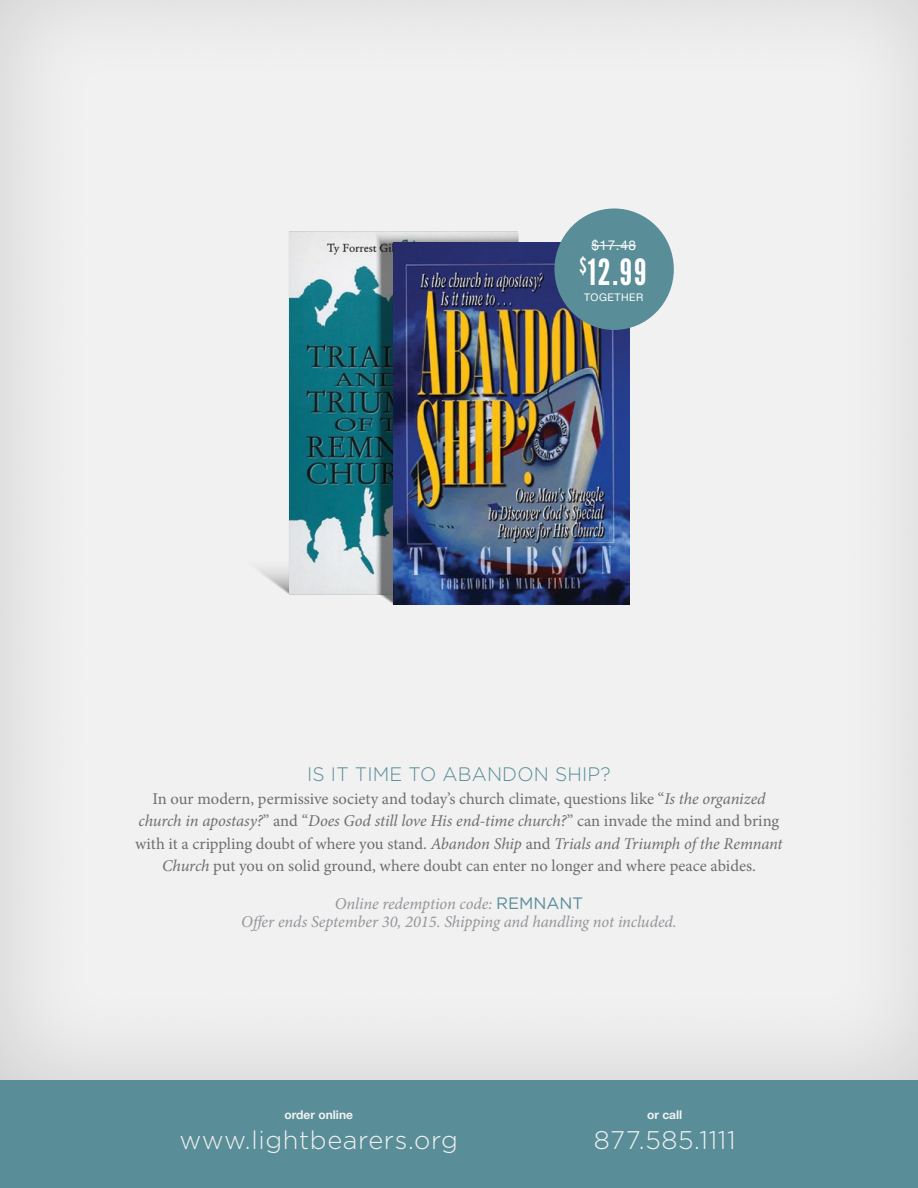
<style>
.page{position:relative;width:918px;height:1188px;background:#fff}
.page>*{position:absolute;margin:0;border:0;box-sizing:border-box;transform-origin:0 0}
.t1{font:36px "League Gothic";color:#fff}
.t2{font:300 25.5px "Gotham";letter-spacing:.025em;color:#f1f1f2}
.t3{font:300 19.5px "Gotham";letter-spacing:.01em;color:#598d97}
.t4{font:16.5px/22.5px "Minion Pro";letter-spacing:-.005em;color:#6d6e71;text-align:center}
.t5{font:italic 16.5px/18px "Minion Pro";letter-spacing:-.005em;color:#939598;text-align:center}
.t6{font:13.5px "Helvetica Neue";color:#fff}
.t7{font:700 12px "Helvetica Neue";color:#f1f1f2}
.t8{font:10.5px "Helvetica Neue";letter-spacing:.05em;color:#fff}
.s1{font-style:italic}
.s2{font-family:"Gotham";font-style:normal;color:#598d97}
</style>
<div class="page">
<div style="left:0;top:0;width:918px;height:1081px;background:#f1f1f2"></div>
<svg style="left:259px;top:569px;width:135px;height:36px"></svg>
<div style="left:275px;top:222px;width:257px;height:374px;background:#000;opacity:.1"></div>
<svg style="left:375px;top:232px;width:143px;height:363px;background:#516f76"></svg>
<img style="left:394px;top:242px;width:235px;height:363px">
<div style="left:0;top:1080px;width:918px;height:108px;background:#598d97"></div>
<div style="left:554px;top:208px;width:120px;height:122px;background:#598d97;border-radius:50%"></div>
<hr style="left:591px;top:245px;width:45px;height:1px;background:#fff">
<p class="t6" style="left:591px;top:236px;width:46px">$17.48</p>
<h1 class="t1" style="left:580px;top:250px;width:68px"><sup>$</sup>12.99</h1>
<p class="t8" style="left:584px;top:290px;width:61px">TOGETHER</p>
<p class="t3" style="left:307px;top:762px;width:305px">IS IT TIME TO ABANDON SHIP?</p>
<p class="t4" style="left:135px;top:787px;width:649px">In our modern, permissive society and today’s church climate, questions like “<span class="s1">Is the organized church in apostasy?</span>” and “<span class="s1">Does God still love His end-time church?</span>” can invade the mind and bring with it a crippling doubt of where you stand. <span class="s1">Abandon Ship</span> and <span class="s1">Trials and Triumph of the Remnant Church</span> put you on solid ground, where doubt can enter no longer and where peace abides.</p>
<p class="t5" style="left:241px;top:895px;width:437px">Online redemption code: <span class="s2">REMNANT<br></span>Offer ends September 30, 2015. Shipping and handling not included.</p>
<p class="t7" style="left:284px;top:1105px;width:70px">order online</p>
<h2 class="t2" style="left:179px;top:1123px;width:280px">www.lightbearers.org</h2>
<p class="t7" style="left:647px;top:1105px;width:37px">or call</p>
<h2 class="t2" style="left:594px;top:1123px;width:143px">877.585.1111</h2>
</div>
